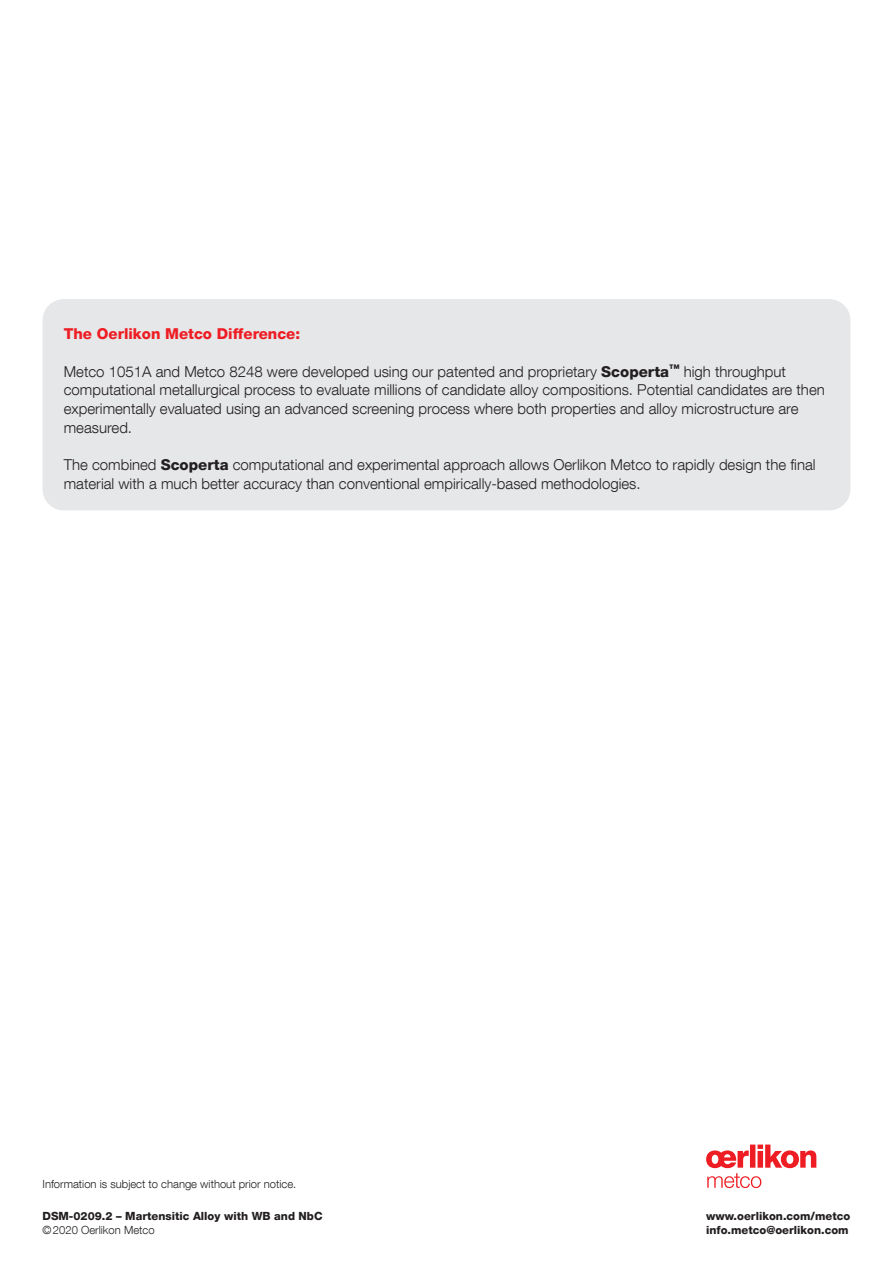
<style>
.page{position:relative;width:893px;height:1263px;background:#fff}
.page>*{position:absolute;margin:0;border:0;box-sizing:border-box;transform-origin:0 0}
.t1{font:300 15px/18.8px "Helvetica Neue LT Com";color:#231f20}
.t2{font:800 15px "Helvetica Neue LT Com";color:#ee1d23}
.t3{font:800 11.25px/14.1px "Helvetica Neue LT Com";color:#231f20}
.t4{font:300 11.25px "Helvetica Neue LT Com";color:#231f20}
.s1{font-weight:800}
</style>
<div class="page">
<svg style="left:706px;top:1144px;width:110px;height:44px"></svg>
<div style="left:43px;top:299px;width:807px;height:211px;background:#e6e7e9;border-radius:21px"></div>
<p class="t2" style="left:64px;top:325px;width:238px">The Oerlikon Metco Difference:</p>
<p class="t1" style="left:64px;top:362px;width:763px">Metco 1051A and Metco 8248 were developed using our patented and proprietary <span class="s1">Scoperta</span><sup>™</sup> high throughput computational metallurgical process to evaluate millions of candidate alloy compositions. Potential candidates are then experimentally evaluated using an advanced screening process where both properties and alloy microstructure are measured.</p>
<p class="t1" style="left:64px;top:455px;width:753px">The combined <span class="s1">Scoperta</span> computational and experimental approach allows Oerlikon Metco to rapidly design the final material with a much better accuracy than conventional empirically-based methodologies.</p>
<p class="t4" style="left:43px;top:1177px;width:255px">Information is subject to change without prior notice.</p>
<p class="t3" style="left:43px;top:1208px;width:282px">DSM-0209.2 – Martensitic Alloy with WB and NbC</p>
<p class="t4" style="left:43px;top:1223px;width:114px">©2020 Oerlikon Metco</p>
<p class="t3" style="left:843px;top:1222px;width:9px">5</p>
<p class="t3" style="left:706px;top:1208px;width:146px">www.oerlikon.com/metco info.metco@oerlikon.com</p>
</div>
